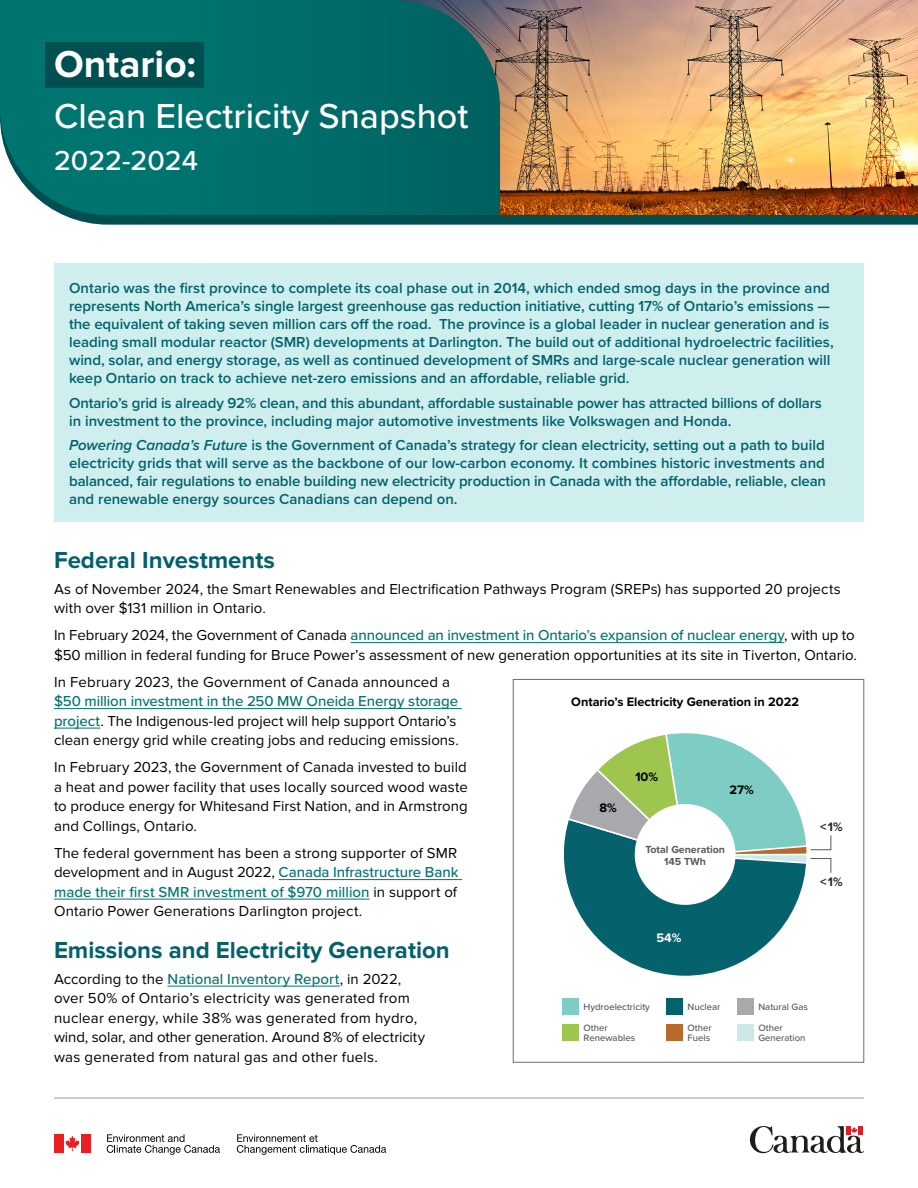
<style>
.page{position:relative;width:918px;height:1188px;background:#fff}
.page>*{position:absolute;margin:0;border:0;box-sizing:border-box;transform-origin:0 0}
.t1{font:700 38.85px "Proxima Nova";color:#fff}
.t2{font:500 36px "Proxima Nova";color:#fff}
.t3{font:500 28.5px "Proxima Nova";color:#fff}
.t4{font:700 24px "Proxima Nova";color:#03616e}
.t5{font:15px/19.5px "Proxima Nova";letter-spacing:.005em;color:#000}
.t6{font:600 15px/18px "Proxima Nova";color:#03616e}
.t7{font:700 12.75px "Proxima Nova";color:#000}
.t8{font:700 12.75px "Proxima Nova";color:#282828}
.t9{font:700 12.75px "Proxima Nova";color:#fff}
.t10{font:700 10.65px/12.8px "Proxima Nova";color:#58595b;text-align:center}
.t11{font:500 9.6px/10.1px "Proxima Nova";color:#58595b}
.s1{font-style:italic}
.s2{font-weight:500;color:#007570}
</style>
<div class="page">
<svg style="left:63px;top:215px;width:855px;height:10px;background:#0d585a"></svg>
<svg style="left:750px;top:1126px;width:114px;height:27px"></svg>
<svg style="left:65px;top:1136px;width:15px;height:15px"></svg>
<div style="left:54px;top:1134px;width:9px;height:19px;background:#ed1d24"></div>
<div style="left:82px;top:1134px;width:9px;height:19px;background:#ed1d24"></div>
<svg style="left:237px;top:1134px;width:149px;height:21px"></svg>
<svg style="left:107px;top:1134px;width:113px;height:21px"></svg>
<hr style="left:54px;top:1097px;width:810px;height:2px;background:#bcbec0">
<img style="left:500px;top:0;width:418px;height:215px">
<svg style="left:0;top:0;width:500px;height:215px;background:#056f6c"></svg>
<div style="left:54px;top:264px;width:810px;height:258px;background:#ceefed"></div>
<hr style="left:351px;top:642px;width:433px;height:1px;background:#007570">
<hr style="left:54px;top:708px;width:408px;height:1px;background:#007570">
<hr style="left:54px;top:728px;width:46px;height:1px;background:#007570">
<hr style="left:279px;top:879px;width:183px;height:1px;background:#007570">
<hr style="left:54px;top:899px;width:316px;height:1px;background:#007570">
<hr style="left:167px;top:986px;width:173px;height:1px;background:#007570">
<div style="left:666px;top:998px;width:17px;height:17px;background:#05626d"></div>
<div style="left:562px;top:1024px;width:17px;height:17px;background:#9ec54d"></div>
<div style="left:737px;top:998px;width:17px;height:17px;background:#a7a9ac"></div>
<div style="left:562px;top:998px;width:17px;height:17px;background:#7ecdc4"></div>
<div style="left:666px;top:1024px;width:17px;height:17px;background:#b9692b"></div>
<div style="left:737px;top:1024px;width:17px;height:17px;background:#cae9e8"></div>
<svg style="left:563px;top:733px;width:268px;height:243px"></svg>
<div style="left:513px;top:679px;width:351px;height:383px;border:1px solid #6d6e71"></div>
<div style="left:45px;top:42px;width:159px;height:46px;background:#004f51"></div>
<h1 class="t1" style="left:54px;top:42px;width:144px">Ontario:</h1>
<h2 class="t2" style="left:54px;top:89px;width:416px">Clean Electricity Snapshot</h2>
<h3 class="t3" style="left:54px;top:139px;width:145px">2022-2024</h3>
<p class="t6" style="left:69px;top:278px;width:766px">Ontario was the first province to complete its coal phase out in 2014, which ended smog days in the province and represents North America’s single largest greenhouse gas reduction initiative, cutting 17% of Ontario’s emissions — the equivalent of taking seven million cars off the road. The province is a global leader in nuclear generation and is leading small modular reactor (SMR) developments at Darlington. The build out of additional hydroelectric facilities, wind, solar, and energy storage, as well as continued development of SMRs and large-scale nuclear generation will keep Ontario on track to achieve net‑zero emissions and an affordable, reliable grid.</p>
<p class="t6" style="left:69px;top:393px;width:754px">Ontario’s grid is already 92% clean, and this abundant, affordable sustainable power has attracted billions of dollars in investment to the province, including major automotive investments like Volkswagen and Honda.</p>
<p class="t6" style="left:69px;top:436px;width:758px;text-align:justify"><span class="s1">Powering Canada’s Future</span> is the Government of Canada’s strategy for clean electricity, setting out a path to build electricity grids that will serve as the backbone of our low‑carbon economy. It combines historic investments and balanced, fair regulations to enable building new electricity production in Canada with the affordable, reliable, clean and renewable energy sources Canadians can depend on.</p>
<h3 class="t4" style="left:54px;top:546px;width:222px">Federal Investments</h3>
<p class="t5" style="left:54px;top:580px;width:788px">As of November 2024, the Smart Renewables and Electrification Pathways Program (SREPs) has supported 20 projects with over $131 million in Ontario.</p>
<p class="t5" style="left:54px;top:626px;width:804px">In February 2024, the Government of Canada <span class="s2">announced an investment in Ontario’s expansion of nuclear energy</span>, with up to $50 million in federal funding for Bruce Power’s assessment of new generation opportunities at its site in Tiverton, Ontario.</p>
<p class="t5" style="left:54px;top:673px;width:398px">In February 2023, the Government of Canada announced a</p>
<p class="t5" style="left:54px;top:692px;width:406px"><span class="s2">$50 million investment in the 250 MW Oneida Energy storage project</span>. The Indigenous‑led project will help support Ontario’s clean energy grid while creating jobs and reducing emissions.</p>
<p class="t5" style="left:54px;top:758px;width:415px;text-align:justify">In February 2023, the Government of Canada invested to build a heat and power facility that uses locally sourced wood waste to produce energy for Whitesand First Nation, and in Armstrong and Collings, Ontario.</p>
<p class="t5" style="left:54px;top:844px;width:406px;text-align:justify">The federal government has been a strong supporter of SMR development and in August 2022, <span class="s2">Canada Infrastructure Bank made their first SMR investment of $970 million</span> in support of Ontario Power Generations Darlington project.</p>
<h3 class="t4" style="left:54px;top:936px;width:397px">Emissions and Electricity Generation</h3>
<p class="t5" style="left:54px;top:970px;width:373px">According to the <span class="s2">National Inventory Report</span>, in 2022, over 50% of Ontario’s electricity was generated from nuclear energy, while 38% was generated from hydro, wind, solar, and other generation. Around 8% of electricity was generated from natural gas and other fuels.</p>
<p class="t7" style="left:571px;top:692px;width:229px">Ontario’s Electricity Generation in 2022</p>
<p class="t7" style="left:635px;top:767px;width:24px">10%</p>
<p class="t7" style="left:729px;top:781px;width:26px">27%</p>
<p class="t7" style="left:599px;top:798px;width:19px">8%</p>
<p class="t8" style="left:820px;top:817px;width:24px">&lt;1%</p>
<p class="t10" style="left:645px;top:843px;width:81px">Total Generation<br>145 TWh</p>
<p class="t8" style="left:820px;top:872px;width:24px">&lt;1%</p>
<p class="t9" style="left:656px;top:928px;width:26px">54%</p>
<p class="t11" style="left:584px;top:1001px;width:68px">Hydroelectricity</p>
<p class="t11" style="left:758px;top:1001px;width:51px">Natural Gas</p>
<p class="t11" style="left:688px;top:1023px;width:26px">Other<br>Fuels</p>
<p class="t11" style="left:758px;top:1023px;width:49px">Other<br>Generation</p>
<p class="t11" style="left:688px;top:1001px;width:34px">Nuclear</p>
<p class="t11" style="left:584px;top:1023px;width:53px">Other<br>Renewables</p>
</div>
